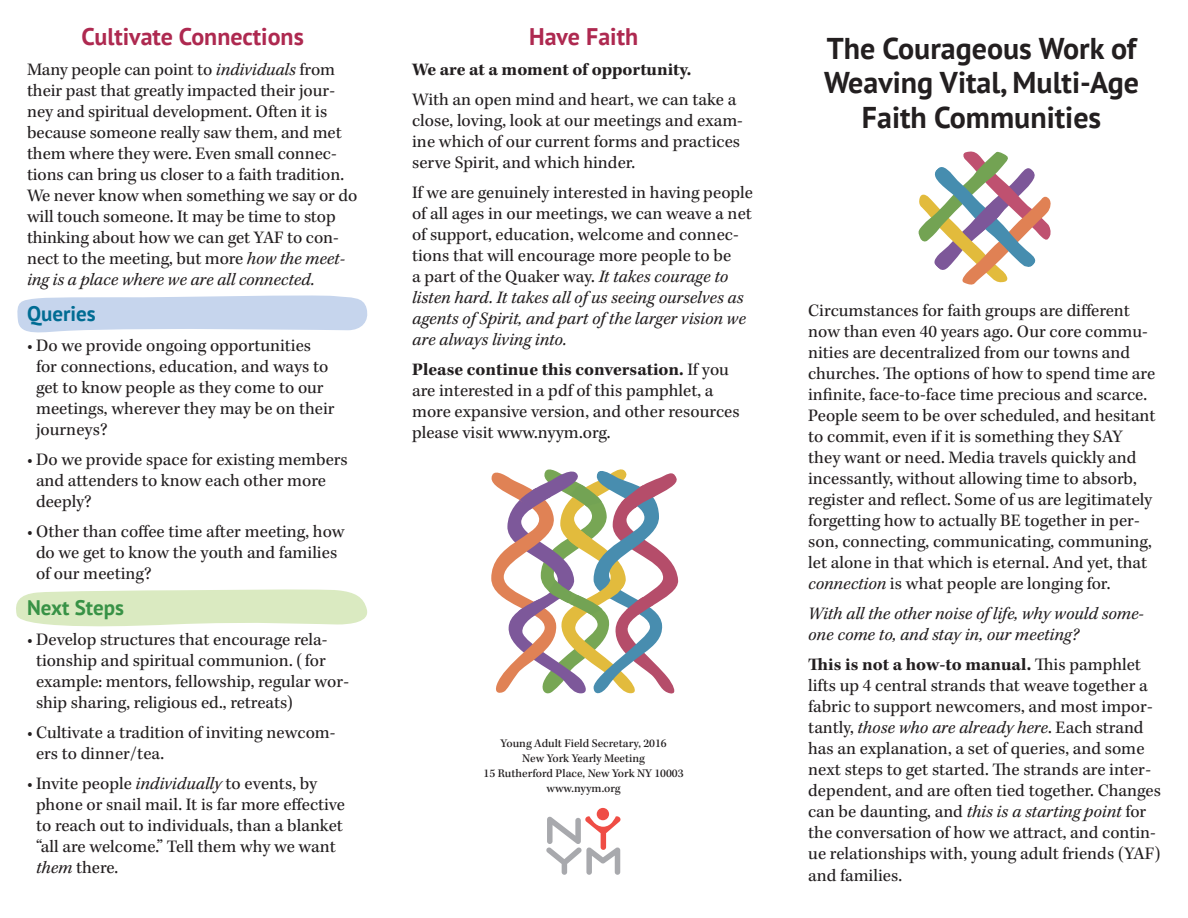
<style>
.page{position:relative;width:1188px;height:918px;background:#fff}
.page>*{position:absolute;margin:0;border:0;box-sizing:border-box;transform-origin:0 0}
.t1{font:700 30px/34.5px "PT Sans";color:#231f20;text-align:center}
.t2{font:700 24px "PT Sans";color:#ae2950}
.t3{font:700 21px "PT Sans";color:#389246}
.t4{font:700 21px "PT Sans";color:#006c93}
.t5{font:18px/21px "Kepler Std";color:#231f20}
.t6{font:italic 18px/21px "Kepler Std";color:#231f20}
.t7{font:700 18px "Kepler Std";color:#231f20}
.t8{font:500 12px/15px "Kepler Std";color:#231f20;text-align:center}
.s1{font-style:italic}
.s2{font-weight:700}
</style>
<div class="page">
<svg style="left:16px;top:589px;width:352px;height:38px;background:#dfecc9"></svg>
<svg style="left:17px;top:295px;width:351px;height:38px;background:#cedbef"></svg>
<svg style="left:918px;top:151px;width:133px;height:134px"></svg>
<svg style="left:491px;top:469px;width:188px;height:225px"></svg>
<svg style="left:546px;top:816px;width:75px;height:59px"></svg>
<div style="left:597px;top:808px;width:12px;height:12px;background:#ef4d45;border-radius:50%"></div>
<h2 class="t2" style="left:81px;top:21px;width:224px">Cultivate Connections</h2>
<p class="t5" style="left:27px;top:60px;width:332px">Many people can point to <span class="s1">individuals</span> from their past that greatly impacted their jour&shy;ney and spiritual development. Often it is because someone really saw them, and met them where they were. Even small connec&shy;tions can bring us closer to a faith tradition.<br>We never know when something we say or do will touch someone. It may be time to stop thinking about how we can get YAF to con&shy;nect to the meeting, but more <span class="s1">how the meet&shy;ing is a place where we are all connected.</span></p>
<p class="t4" style="left:27px;top:300px;width:70px">Queries</p>
<p class="t5" style="left:36px;top:336px;width:300px;text-indent:-9px">• Do we provide ongoing opportunities for connections, education, and ways to get to know people as they come to our meetings, wherever they may be on their journeys?</p>
<p class="t5" style="left:36px;top:450px;width:313px;text-indent:-9px">• Do we provide space for existing members and attenders to know each other more deeply?</p>
<p class="t5" style="left:36px;top:522px;width:310px;text-indent:-9px">• Other than coffee time after meeting, how do we get to know the youth and families of our meeting?</p>
<p class="t3" style="left:27px;top:594px;width:98px">Next Steps</p>
<p class="t5" style="left:36px;top:630px;width:315px;text-indent:-9px">• Develop structures that encourage rela&shy;tionship and spiritual communion. ( for example: mentors, fellowship, regular wor&shy;ship sharing, religious ed., retreats)</p>
<p class="t5" style="left:36px;top:723px;width:301px;text-indent:-9px">• Cultivate a tradition of inviting newcom&shy;ers to dinner/tea.</p>
<p class="t5" style="left:36px;top:774px;width:311px;text-indent:-9px">• Invite people <span class="s1">individually</span> to events, by phone or snail mail. It is far more effective to reach out to individuals, than a blanket “all are welcome.” Tell them why we want <span class="s1">them</span> there.</p>
<h2 class="t2" style="left:529px;top:21px;width:111px">Have Faith</h2>
<p class="t7" style="left:412px;top:59px;width:281px">We are at a moment of opportunity.</p>
<p class="t5" style="left:412px;top:90px;width:332px">With an open mind and heart, we can take a close, loving, look at our meetings and exam&shy;ine which of our current forms and practices serve Spirit, and which hinder.</p>
<p class="t5" style="left:412px;top:183px;width:342px">If we are genuinely interested in having people of all ages in our meetings, we can weave a net of support, education, welcome and connec&shy;tions that will encourage more people to be<br>a part of the Quaker way. <span class="s1">It takes courage to listen hard. It takes all of us seeing ourselves as agents of Spirit, and part of the larger vision we are always living into.</span></p>
<p class="t5" style="left:412px;top:360px;width:329px"><span class="s2">Please continue this conversation.</span> If you are interested in a pdf of this pamphlet, a more expansive version, and other resources please visit www.nyym.org.</p>
<p class="t8" style="left:484px;top:736px;width:202px">Young Adult Field Secretary, 2016<br>New York Yearly Meeting<br>15 Rutherford Place, New York NY 10003 www.nyym.org</p>
<h1 class="t1" style="left:824px;top:30px;width:317px">The Courageous Work of<br>Weaving Vital, Multi-Age<br>Faith Communities</h1>
<p class="t5" style="left:808px;top:301px;width:349px">Circumstances for faith groups are different now than even 40 years ago. Our core commu&shy;nities are decentralized from our towns and churches. The options of how to spend time are infinite, face-to-face time precious and scarce.<br>People seem to be over scheduled, and hesitant to commit, even if it is something they SAY they want or need. Media travels quickly and incessantly, without allowing time to absorb, register and reflect. Some of us are legitimately forgetting how to actually BE together in per&shy;son, connecting, communicating, communing, let alone in that which is eternal. And yet, that <span class="s1">connection</span> is what people are longing for.</p>
<p class="t6" style="left:808px;top:604px;width:337px">With all the other noise of life, why would some&shy;one come to, and stay in, our meeting?</p>
<p class="t5" style="left:808px;top:655px;width:354px"><span class="s2">This is not a how-to manual.</span> This pamphlet lifts up 4 central strands that weave together a fabric to support newcomers, and most impor&shy;tantly, <span class="s1">those who are already here</span>. Each strand has an explanation, a set of queries, and some next steps to get started. The strands are inter&shy;dependent, and are often tied together. Changes can be daunting, and <span class="s1">this is a starting point</span> for the conversation of how we attract, and contin&shy;ue relationships with, young adult friends (YAF) and families.</p>
</div>
